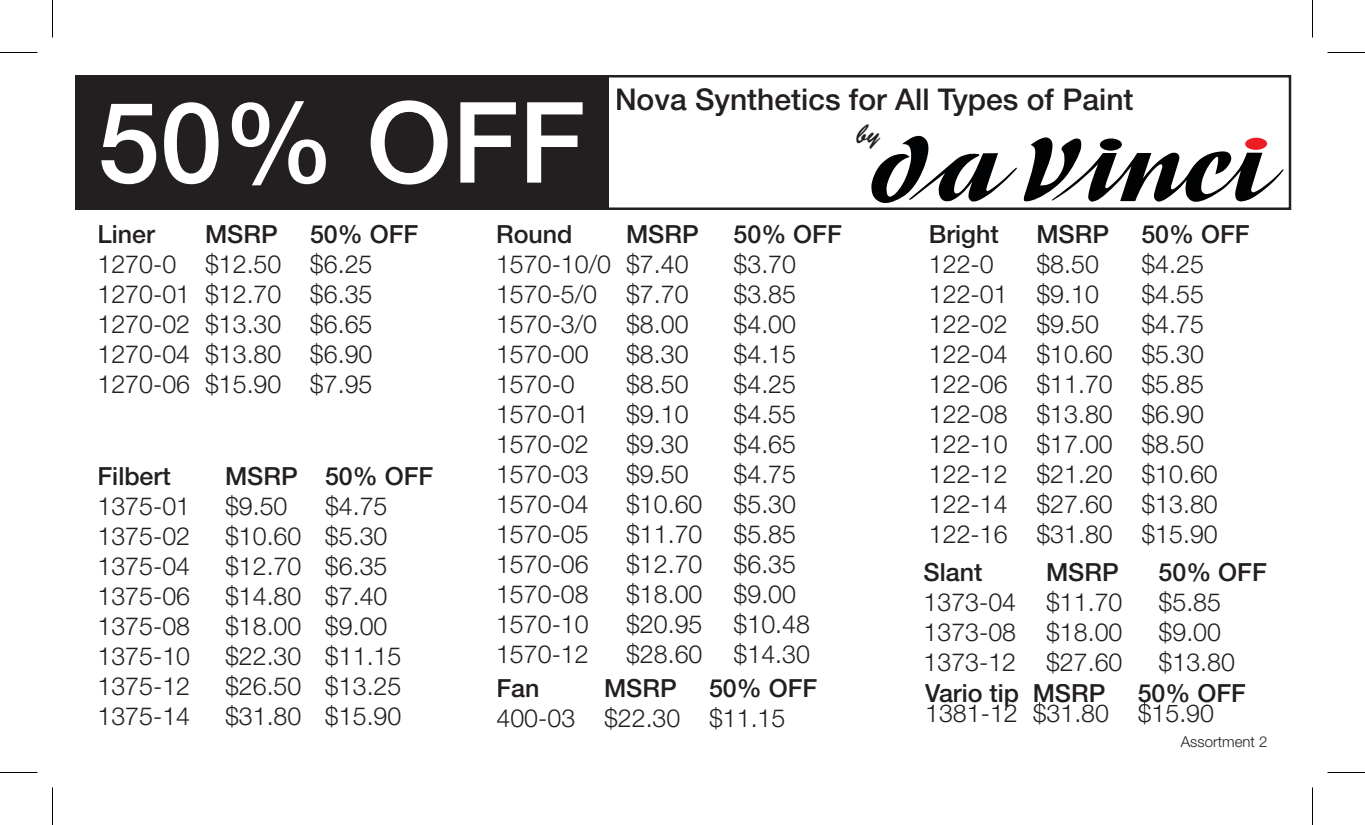
<style>
.page{position:relative;width:1365px;height:825px;background:#fff}
.page>*{position:absolute;margin:0;border:0;box-sizing:border-box;transform-origin:0 0}
.t1{font:500 112.5px "Helvetica Neue";color:#fff}
.t2{font:500 30px "Helvetica Neue";color:#231f20}
.t3{font:27.5px "Brush Script Std";color:#231f20}
.t4{font:300 25px/30px "Helvetica Neue";color:#231f20}
.t5{font:500 25px "Helvetica Neue";color:#231f20}
.t6{font:300 15px "Helvetica Neue";color:#231f20}
</style>
<div class="page">
<svg style="left:75px;top:75px;width:1216px;height:135px;fill:#231f20"></svg>
<svg style="left:931px;top:702px;width:281px;height:5px"></svg>
<svg style="left:871px;top:133px;width:146px;height:72px"></svg>
<svg style="left:1023px;top:137px;width:261px;height:66px"></svg>
<div style="left:1100px;top:138px;width:22px;height:13px;background:#010203;border-radius:50%"></div>
<div style="left:1245px;top:138px;width:22px;height:12px;background:#ee1d23;border-radius:50%"></div>
<hr style="left:0;top:52px;width:38px;height:1px;background:#000">
<hr style="left:1328px;top:52px;width:37px;height:1px;background:#000">
<hr style="left:0;top:772px;width:38px;height:1px;background:#000">
<hr style="left:1328px;top:772px;width:37px;height:1px;background:#000">
<hr style="left:52px;top:0;width:1px;height:38px;background:#000">
<hr style="left:52px;top:788px;width:1px;height:37px;background:#000">
<hr style="left:1312px;top:0;width:1px;height:38px;background:#000">
<hr style="left:1312px;top:788px;width:1px;height:37px;background:#000">
<h1 class="t1" style="left:98px;top:76px;width:489px">50% OFF</h1>
<p class="t2" style="left:615px;top:81px;width:520px">Nova Synthetics for All Types of Paint</p>
<p class="t3" style="left:856px;top:119px;width:25px">by</p>
<p class="t5" style="left:98px;top:219px;width:59px">Liner</p>
<p class="t5" style="left:205px;top:219px;width:74px">MSRP</p>
<p class="t5" style="left:310px;top:219px;width:110px">50% OFF</p>
<p class="t4" style="left:98px;top:248px;width:277px;text-align:justify">1270-0 $12.50 $6.25<br>1270-01 $12.70 $6.35<br>1270-02 $13.30 $6.65<br>1270-04 $13.80 $6.90<br>1270-06 $15.90 $7.95</p>
<p class="t5" style="left:98px;top:461px;width:75px">Filbert</p>
<p class="t5" style="left:225px;top:461px;width:210px">MSRP 50% OFF</p>
<p class="t4" style="left:98px;top:491px;width:94px">1375-01</p>
<p class="t4" style="left:225px;top:491px;width:64px">$9.50</p>
<p class="t4" style="left:325px;top:491px;width:64px">$4.75</p>
<p class="t4" style="left:98px;top:521px;width:94px">1375-02</p>
<p class="t4" style="left:225px;top:521px;width:164px">$10.60 $5.30</p>
<p class="t4" style="left:98px;top:551px;width:94px">1375-04</p>
<p class="t4" style="left:225px;top:551px;width:164px">$12.70 $6.35</p>
<p class="t4" style="left:98px;top:581px;width:94px">1375-06</p>
<p class="t4" style="left:225px;top:581px;width:164px">$14.80 $7.40</p>
<p class="t4" style="left:98px;top:611px;width:94px">1375-08</p>
<p class="t4" style="left:225px;top:611px;width:164px">$18.00 $9.00</p>
<p class="t4" style="left:98px;top:641px;width:94px">1375-10</p>
<p class="t4" style="left:225px;top:641px;width:178px">$22.30 $11.15</p>
<p class="t4" style="left:98px;top:671px;width:94px">1375-12</p>
<p class="t4" style="left:225px;top:671px;width:178px">$26.50 $13.25</p>
<p class="t4" style="left:98px;top:701px;width:94px">1375-14</p>
<p class="t4" style="left:225px;top:701px;width:178px">$31.80 $15.90</p>
<p class="t5" style="left:496px;top:219px;width:78px">Round</p>
<p class="t5" style="left:626px;top:219px;width:74px">MSRP</p>
<p class="t5" style="left:734px;top:219px;width:110px">50% OFF</p>
<p class="t4" style="left:496px;top:248px;width:194px">1570-10/0 $7.40</p>
<p class="t4" style="left:734px;top:248px;width:64px">$3.70</p>
<p class="t4" style="left:496px;top:278px;width:194px">1570-5/0 $7.70</p>
<p class="t4" style="left:734px;top:278px;width:64px">$3.85</p>
<p class="t4" style="left:496px;top:308px;width:194px">1570-3/0 $8.00</p>
<p class="t4" style="left:734px;top:308px;width:64px">$4.00</p>
<p class="t4" style="left:496px;top:338px;width:94px">1570-00</p>
<p class="t4" style="left:626px;top:338px;width:64px">$8.30</p>
<p class="t4" style="left:734px;top:338px;width:64px">$4.15</p>
<p class="t4" style="left:496px;top:368px;width:80px">1570-0</p>
<p class="t4" style="left:626px;top:368px;width:64px">$8.50</p>
<p class="t4" style="left:734px;top:368px;width:64px">$4.25</p>
<p class="t4" style="left:496px;top:398px;width:94px">1570-01</p>
<p class="t4" style="left:626px;top:398px;width:64px">$9.10</p>
<p class="t4" style="left:734px;top:398px;width:64px">$4.55</p>
<p class="t4" style="left:496px;top:428px;width:94px">1570-02</p>
<p class="t4" style="left:626px;top:428px;width:64px">$9.30</p>
<p class="t4" style="left:734px;top:428px;width:64px">$4.65</p>
<p class="t4" style="left:496px;top:458px;width:94px">1570-03</p>
<p class="t4" style="left:626px;top:458px;width:64px">$9.50</p>
<p class="t4" style="left:734px;top:458px;width:64px">$4.75</p>
<p class="t4" style="left:496px;top:488px;width:94px">1570-04</p>
<p class="t4" style="left:626px;top:488px;width:172px">$10.60 $5.30</p>
<p class="t4" style="left:496px;top:518px;width:94px">1570-05</p>
<p class="t4" style="left:626px;top:518px;width:172px">$11.70 $5.85</p>
<p class="t4" style="left:496px;top:548px;width:94px">1570-06</p>
<p class="t4" style="left:626px;top:548px;width:172px">$12.70 $6.35</p>
<p class="t4" style="left:496px;top:578px;width:94px">1570-08</p>
<p class="t4" style="left:626px;top:578px;width:172px">$18.00 $9.00</p>
<p class="t4" style="left:496px;top:608px;width:94px">1570-10</p>
<p class="t4" style="left:626px;top:608px;width:185px">$20.95 $10.48</p>
<p class="t4" style="left:496px;top:638px;width:94px">1570-12</p>
<p class="t4" style="left:626px;top:638px;width:185px">$28.60 $14.30</p>
<p class="t5" style="left:497px;top:673px;width:45px">Fan</p>
<p class="t5" style="left:604px;top:673px;width:74px">MSRP</p>
<p class="t5" style="left:709px;top:673px;width:110px">50% OFF</p>
<p class="t4" style="left:497px;top:703px;width:290px">400-03 $22.30 $11.15</p>
<p class="t5" style="left:929px;top:219px;width:71px">Bright</p>
<p class="t5" style="left:1036px;top:219px;width:74px">MSRP</p>
<p class="t5" style="left:1141px;top:219px;width:110px">50% OFF</p>
<p class="t4" style="left:929px;top:248px;width:66px">122-0</p>
<p class="t4" style="left:1036px;top:248px;width:64px">$8.50</p>
<p class="t4" style="left:1141px;top:248px;width:64px">$4.25</p>
<p class="t4" style="left:929px;top:278px;width:172px">122-01 $9.10</p>
<p class="t4" style="left:1141px;top:278px;width:64px">$4.55</p>
<p class="t4" style="left:929px;top:308px;width:172px">122-02 $9.50</p>
<p class="t4" style="left:929px;top:308px;width:290px;text-indent:212px">$4.75<br>122-04 $10.60 $5.30<br>122-06 $11.70 $5.85<br>122-08 $13.80 $6.90<br>122-10 $17.00 $8.50<br>122-12 $21.20 $10.60<br>122-14 $27.60 $13.80<br>122-16 $31.80 $15.90</p>
<p class="t5" style="left:924px;top:557px;width:60px">Slant</p>
<p class="t5" style="left:1046px;top:557px;width:74px">MSRP</p>
<p class="t5" style="left:1159px;top:557px;width:110px">50% OFF</p>
<p class="t4" style="left:924px;top:587px;width:200px">1373-04 $11.70</p>
<p class="t4" style="left:1159px;top:587px;width:64px">$5.85</p>
<p class="t4" style="left:924px;top:617px;width:200px">1373-08 $18.00</p>
<p class="t4" style="left:1159px;top:617px;width:64px">$9.00</p>
<p class="t4" style="left:924px;top:647px;width:200px">1373-12 $27.60</p>
<p class="t4" style="left:1159px;top:647px;width:78px">$13.80</p>
<p class="t5" style="left:925px;top:678px;width:182px">Vario tip MSRP</p>
<p class="t5" style="left:1138px;top:678px;width:110px">50% OFF</p>
<p class="t4" style="left:925px;top:698px;width:290px">1381-12 $31.80 $15.90</p>
<p class="t6" style="left:1181px;top:732px;width:88px">Assortment 2</p>
</div>
